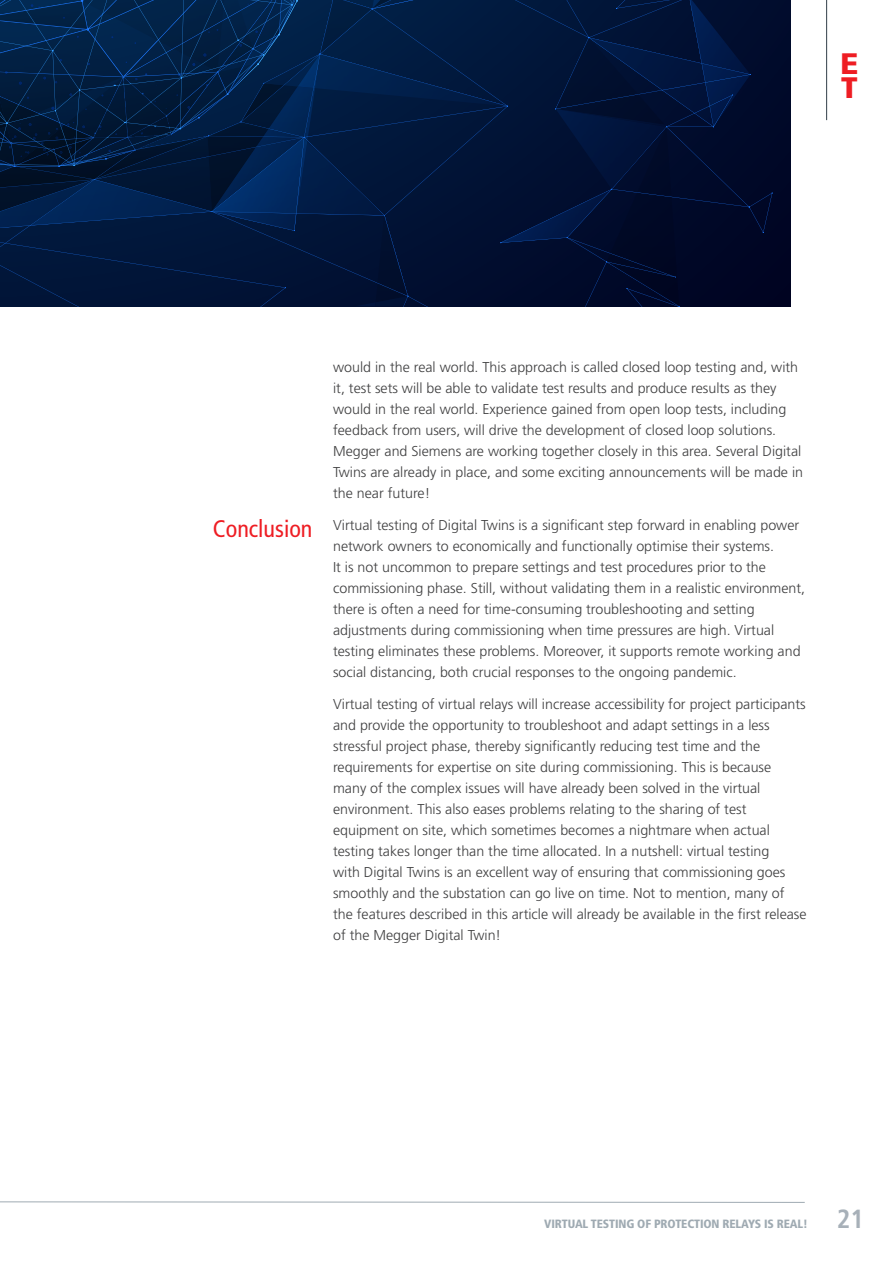
<style>
.page{position:relative;width:893px;height:1263px;background:#fff}
.page>*{position:absolute;margin:0;border:0;box-sizing:border-box;transform-origin:0 0}
.t1{font:900 29.7px "Frutiger LT Pro";color:#ee1d23}
.t2{font:700 condensed 26.25px "Frutiger LT Pro";color:#a7b0b8}
.Subhead_Articles{font:condensed 24px "Frutiger LT Pro";color:#ee1d23}
.MainBodyCopy_9_5{font:300 14.25px/21px "Frutiger LT Pro";color:#3e3e3f}
.t3{font:900 condensed 12px "Frutiger LT Pro";letter-spacing:-.01em;color:#9faab2}
</style>
<div class="page">
<hr style="left:826px;top:0;width:1px;height:120px;background:#313e48">
<svg style="left:0;top:1201px;width:805px;height:2px;background:#ced4d7"></svg>
<div style="left:0;top:0;width:791px;height:306px;background:#000827"></div>
<svg style="left:0;top:0;width:773px;height:307px"></svg>
<img style="left:93px;top:72px;width:79px;height:79px">
<p class="t1" style="left:840px;top:45px;width:20px">E</p>
<p class="t1" style="left:841px;top:69px;width:18px">T</p>
<p class="Subhead_Articles" style="left:213px;top:514px;width:101px">Conclusion</p>
<p class="MainBodyCopy_9_5" style="left:333px;top:357px;width:471px">would in the real world. This approach is called closed loop testing and, with it, test sets will be able to validate test results and produce results as they would in the real world. Experience gained from open loop tests, including feedback from users, will drive the development of closed loop solutions.<br>Megger and Siemens are working together closely in this area. Several Digital Twins are already in place, and some exciting announcements will be made in the near future!</p>
<p class="MainBodyCopy_9_5" style="left:333px;top:514px;width:474px">Virtual testing of Digital Twins is a significant step forward in enabling power network owners to economically and functionally optimise their systems.<br>It is not uncommon to prepare settings and test procedures prior to the commissioning phase. Still, without validating them in a realistic environment, there is often a need for time-consuming troubleshooting and setting adjustments during commissioning when time pressures are high. Virtual testing eliminates these problems. Moreover, it supports remote working and social distancing, both crucial responses to the ongoing pandemic.</p>
<p class="MainBodyCopy_9_5" style="left:333px;top:693px;width:475px">Virtual testing of virtual relays will increase accessibility for project participants and provide the opportunity to troubleshoot and adapt settings in a less stressful project phase, thereby significantly reducing test time and the requirements for expertise on site during commissioning. This is because many of the complex issues will have already been solved in the virtual environment. This also eases problems relating to the sharing of test equipment on site, which sometimes becomes a nightmare when actual testing takes longer than the time allocated. In a nutshell: virtual testing<br>with Digital Twins is an excellent way of ensuring that commissioning goes smoothly and the substation can go live on time. Not to mention, many of the features described in this article will already be available in the first release of the Megger Digital Twin!</p>
<p class="t3" style="left:544px;top:1217px;width:265px">VIRTUAL TESTING OF PROTECTION RELAYS IS REAL!</p>
<p class="t2" style="left:837px;top:1204px;width:29px">21</p>
</div>
